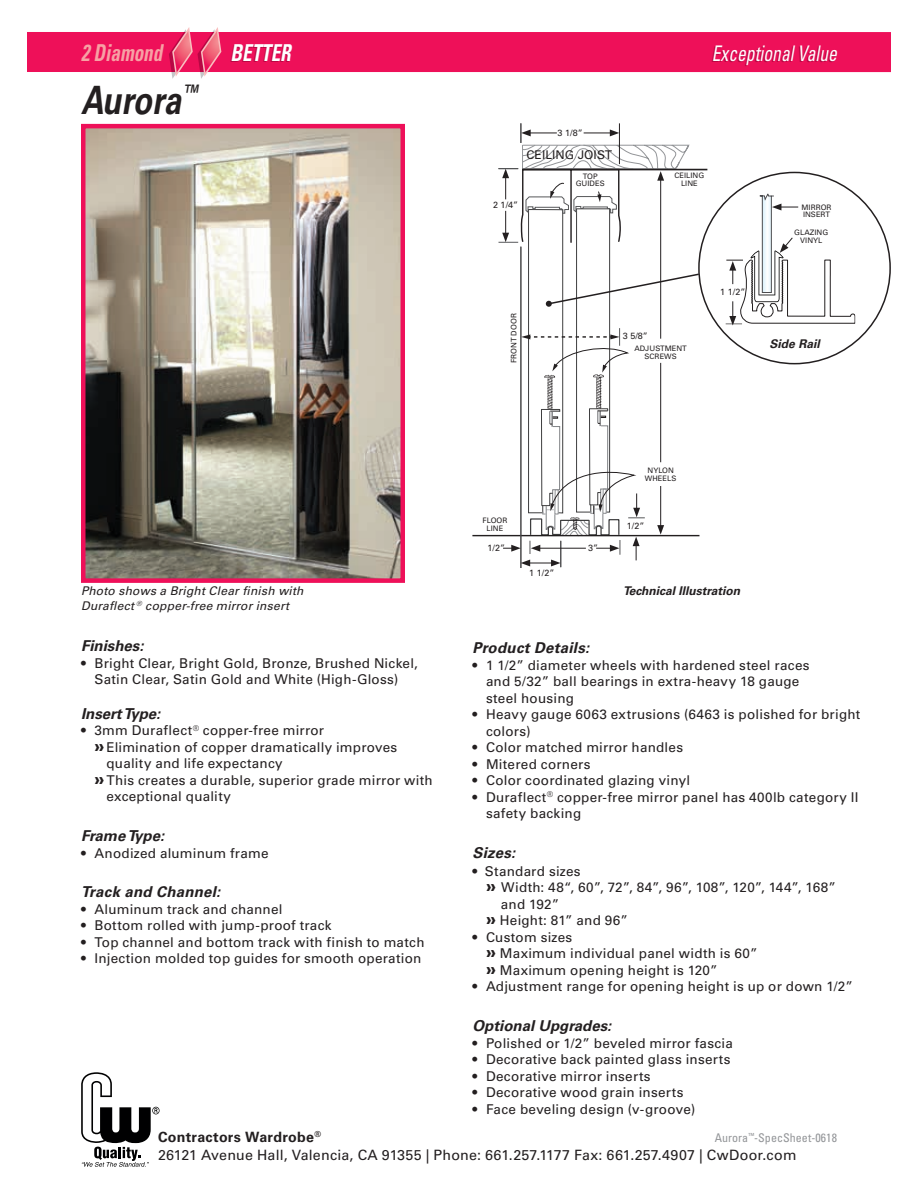
<style>
.page{position:relative;width:918px;height:1188px;background:#fff}
.page>*{position:absolute;margin:0;border:0;box-sizing:border-box;transform-origin:0 0}
.t1{font:italic 700 39px "Univers";letter-spacing:-.015em;color:#231f20;scale:.8 1}
.t2{font:italic 700 condensed 23.25px "Univers";color:#f7a1a4;scale:.82 1}
.t3{font:italic 700 condensed 23.25px "Univers";color:#fff;scale:.82 1}
.t4{font:italic condensed 21.45px "Univers";color:#fff;scale:.82 1}
.t5{font:italic 700 15px "Univers";color:#231f20}
.t6{font:italic 700 15px "Univers";letter-spacing:.02em;color:#231f20}
.t7{font:14.25px "Univers";letter-spacing:.01em;color:#231f20}
.t8{font:700 14.25px "Univers";letter-spacing:.02em;color:#231f20}
.t9{font:13.5px/16.5px "Univers";letter-spacing:.015em;color:#231f20}
.t10{font:italic 12px/15px "Univers";letter-spacing:.02em;color:#231f20}
.t11{font:italic 700 12px "Univers";color:#231f20}
.t12{font:condensed 12px "Univers";letter-spacing:.005em;color:#939598}
.t13{font:12px "Univers";letter-spacing:.005em;color:#231f20}
.t14{font:9px "Univers";color:#231f20}
.t15{font:700 8.25px "Univers";color:#231f20}
.t16{font:7.5px/7.5px "Univers";letter-spacing:.005em;color:#231f20;text-align:center}
.s1{color:#b80744}
.s2{font-weight:700;font-size:18px}
</style>
<div class="page">
<div style="left:27px;top:32px;width:864px;height:40px;background:#ee1059"></div>
<svg style="left:169px;top:27px;width:52px;height:52px"></svg>
<svg style="left:81px;top:1072px;width:79px;height:95px"></svg>
<hr style="left:472px;top:535px;width:227px;height:1px;background:#231f20">
<hr style="left:521px;top:247px;width:1px;height:321px;background:#57585a">
<hr style="left:522px;top:169px;width:185px;height:1px;background:#231f20">
<img style="left:86px;top:129px;width:314px;height:449px">
<div style="left:81px;top:124px;width:324px;height:459px;border:4px solid #ee1059"></div>
<svg style="left:725px;top:194px;width:130px;height:131px"></svg>
<svg style="left:499px;top:124px;width:202px;height:443px"></svg>
<h2 class="t2" style="left:81px;top:38px;width:101px">2 Diamond</h2>
<h2 class="t3" style="left:231px;top:38px;width:75px">BETTER</h2>
<h3 class="t4" style="left:712px;top:39px;width:152px">Exceptional Valu<span class="s1">e</span></h3>
<h1 class="t1" style="left:81px;top:77px;width:150px">Aurora<sup>™</sup></h1>
<p class="t14" style="left:493px;top:199px;width:27px">2 1/4”</p>
<p class="t14" style="left:558px;top:127px;width:27px">3 1/8”</p>
<p class="t13" style="left:527px;top:148px;width:87px">CEILING JOIST</p>
<p class="t16" style="left:576px;top:173px;width:30px">TOP<br>GUIDES</p>
<p class="t16" style="left:675px;top:172px;width:31px">CEILING<br>LINE</p>
<p class="t16" style="left:510px;top:363px;width:51px;rotate:-90deg">FRONT DOOR</p>
<p class="t14" style="left:623px;top:331px;width:27px">3 5/8”</p>
<p class="t16" style="left:635px;top:345px;width:54px">ADJUSTMENT<br>SCREWS</p>
<p class="t14" style="left:720px;top:286px;width:27px">1 1/2”</p>
<p class="t16" style="left:801px;top:203px;width:32px;text-align:left">MIRROR<br>INSERT</p>
<p class="t16" style="left:794px;top:229px;width:35px">GLAZING<br>VINYL</p>
<p class="t11" style="left:770px;top:336px;width:52px">Side Rail</p>
<p class="t10" style="left:81px;top:583px;width:224px">Photo shows a Bright Clear finish with<br>Duraflect <sup>®</sup> copper-free mirror insert</p>
<p class="t5" style="left:81px;top:637px;width:64px">Finishes:</p>
<p class="t9" style="left:81px;top:655px;width:338px;text-align:center">• Bright Clear, Bright Gold, Bronze, Brushed Nickel,<br>Satin Clear, Satin Gold and White (High-Gloss)</p>
<p class="t5" style="left:81px;top:705px;width:81px">Insert Type:</p>
<p class="t9" style="left:81px;top:723px;width:245px">• 3mm Duraflect<sup>®</sup> copper-free mirror</p>
<p class="t9" style="left:94px;top:739px;width:304px"><span class="s2">»</span> Elimination of copper dramatically improves</p>
<p class="t9" style="left:107px;top:756px;width:178px">quality and life expectancy</p>
<p class="t9" style="left:94px;top:772px;width:340px"><span class="s2">»</span> This creates a durable, superior grade mirror with</p>
<p class="t9" style="left:107px;top:789px;width:126px">exceptional quality</p>
<p class="t5" style="left:81px;top:827px;width:85px">Frame Type:</p>
<p class="t9" style="left:81px;top:845px;width:189px">• Anodized aluminum frame</p>
<p class="t5" style="left:81px;top:883px;width:141px">Track and Channel:</p>
<p class="t9" style="left:81px;top:901px;width:203px">• Aluminum track and channel</p>
<p class="t9" style="left:81px;top:917px;width:252px">• Bottom rolled with jump-proof track</p>
<p class="t9" style="left:81px;top:934px;width:345px">• Top channel and bottom track with finish to match</p>
<p class="t9" style="left:81px;top:950px;width:342px">• Injection molded top guides for smooth operation</p>
<p class="t16" style="left:483px;top:517px;width:26px">FLOOR<br>LINE</p>
<p class="t14" style="left:488px;top:542px;width:19px">1/2”</p>
<p class="t14" style="left:588px;top:542px;width:12px">3”</p>
<p class="t14" style="left:529px;top:567px;width:27px">1 1/2”</p>
<p class="t16" style="left:645px;top:467px;width:33px">NYLON<br>WHEELS</p>
<p class="t14" style="left:627px;top:520px;width:19px">1/2”</p>
<p class="t11" style="left:623px;top:584px;width:119px">Technical Illustration</p>
<p class="t6" style="left:472px;top:639px;width:118px">Product Details:</p>
<p class="t9" style="left:486px;top:657px;width:325px;text-indent:-14px">• 1 1/2” diameter wheels with hardened steel races and 5/32” ball bearings in extra-heavy 18 gauge steel housing</p>
<p class="t9" style="left:486px;top:706px;width:376px;text-indent:-14px">• Heavy gauge 6063 extrusions (6463 is polished for bright colors)</p>
<p class="t9" style="left:472px;top:739px;width:212px">• Color matched mirror handles</p>
<p class="t9" style="left:472px;top:756px;width:120px">• Mitered corners</p>
<p class="t9" style="left:472px;top:772px;width:219px">• Color coordinated glazing vinyl</p>
<p class="t9" style="left:486px;top:789px;width:374px;text-indent:-14px">• Duraflect<sup>®</sup> copper-free mirror panel has 400lb category II safety backing</p>
<p class="t5" style="left:472px;top:844px;width:44px">Sizes:</p>
<p class="t9" style="left:472px;top:863px;width:110px">• Standard sizes</p>
<p class="t9" style="left:486px;top:879px;width:351px"><span class="s2">»</span> Width: 48“, 60”, 72”, 84”, 96”, 108”, 120”, 144”, 168”</p>
<p class="t9" style="left:501px;top:896px;width:60px">and 192”</p>
<p class="t9" style="left:486px;top:912px;width:144px"><span class="s2">»</span> Height: 81” and 96”</p>
<p class="t9" style="left:486px;top:929px;width:273px;text-indent:-14px">• Custom sizes<br><span class="s2">»</span> Maximum individual panel width is 60” <span class="s2">»</span> Maximum opening height is 120”</p>
<p class="t9" style="left:472px;top:978px;width:382px">• Adjustment range for opening height is up or down 1/2”</p>
<p class="t5" style="left:472px;top:1017px;width:140px">Optional Upgrades:</p>
<p class="t9" style="left:472px;top:1035px;width:262px">• Polished or 1/2” beveled mirror fascia</p>
<p class="t9" style="left:472px;top:1051px;width:260px">• Decorative back painted glass inserts</p>
<p class="t9" style="left:472px;top:1068px;width:180px">• Decorative mirror inserts</p>
<p class="t9" style="left:472px;top:1084px;width:213px">• Decorative wood grain inserts</p>
<p class="t9" style="left:472px;top:1101px;width:224px">• Face beveling design (v-groove)</p>
<p class="t8" style="left:158px;top:1129px;width:158px">Contractors Wardrobe</p>
<p class="t15" style="left:315px;top:1130px;width:8px">®</p>
<p class="t7" style="left:158px;top:1147px;width:640px">26121 Avenue Hall, Valencia, CA 91355 | Phone: 661.257.1177 Fax: 661.257.4907 | CwDoor.com</p>
<p class="t12" style="left:715px;top:1130px;width:124px">Aurora<sup>™</sup>-SpecSheet-0618</p>
</div>
